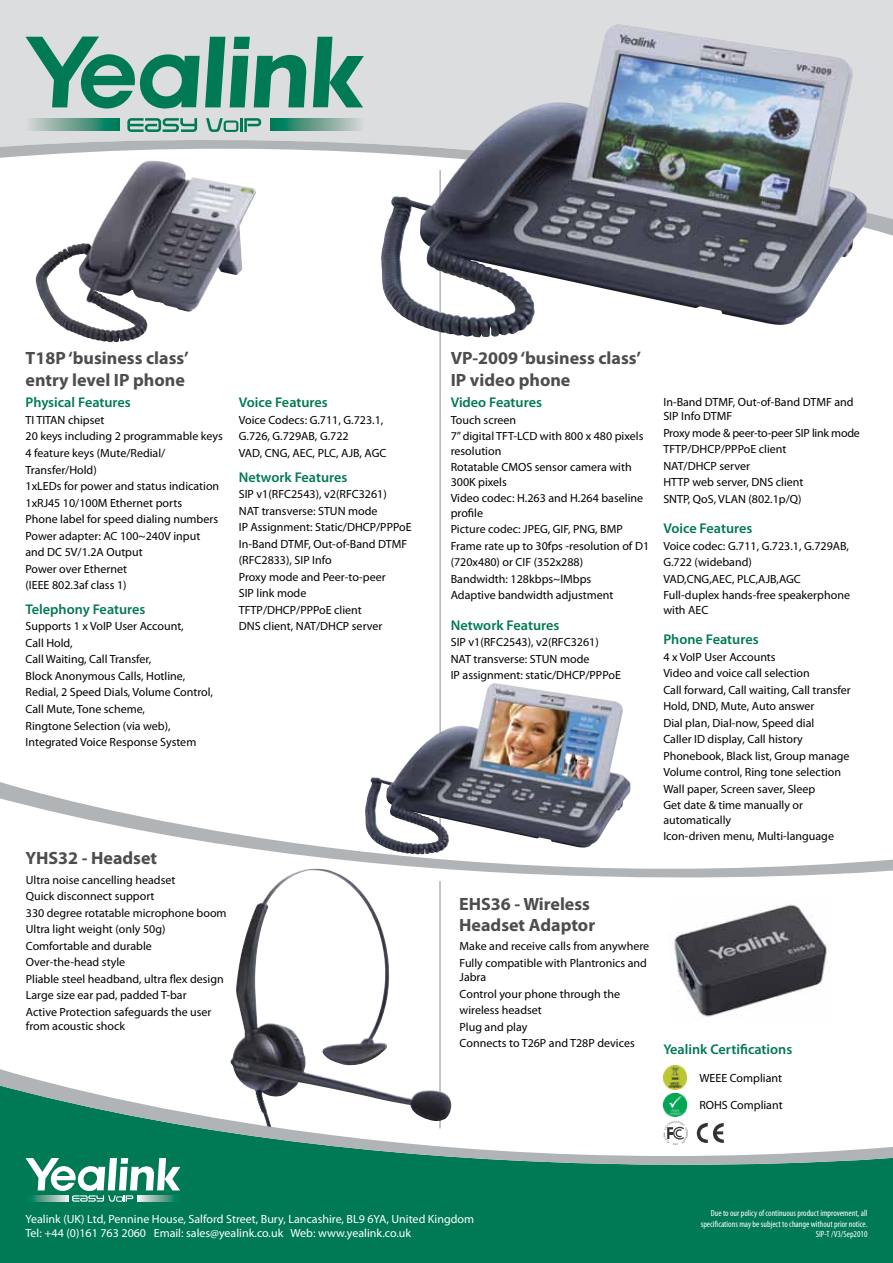
<style>
.page{position:relative;width:893px;height:1263px;background:#fff}
.page>*{position:absolute;margin:0;border:0;box-sizing:border-box;transform-origin:0 0}
.t1{font:700 17.85px/21.6px "Myriad Pro";color:#4d4d4f}
.t2{font:600 14.1px "Myriad Pro";color:#007955}
.t3{font:11.85px/16.5px "Myriad Pro";color:#000}
.t4{font:11.85px/14.4px "Myriad Pro";color:#fff}
.t5{font:condensed 9px/10.8px "Myriad Pro";color:#fff;text-align:right}
</style>
<div class="page">
<img style="left:230px;top:913px;width:211px;height:152px">
<hr style="left:439px;top:170px;width:2px;height:667px;background:#b1b4b6">
<svg style="left:0;top:782px;width:893px;height:131px"></svg>
<div style="left:0;top:0;width:893px;height:104px;background:#dcddde"></div>
<svg style="left:0;top:104px;width:893px;height:135px"></svg>
<div style="left:0;top:1200px;width:893px;height:63px;background:#007955"></div>
<svg style="left:0;top:1065px;width:893px;height:135px"></svg>
<svg style="left:26px;top:1158px;width:154px;height:44px"></svg>
<svg style="left:127px;top:118px;width:70px;height:14px"></svg>
<svg style="left:206px;top:118px;width:32px;height:14px"></svg>
<hr style="left:240px;top:118px;width:3px;height:14px;background:#007955">
<svg style="left:244px;top:118px;width:17px;height:14px"></svg>
<svg style="left:26px;top:119px;width:93px;height:12px"></svg>
<svg style="left:270px;top:119px;width:94px;height:12px"></svg>
<svg style="left:313px;top:37px;width:51px;height:70px;background:#66a795"></svg>
<svg style="left:26px;top:37px;width:280px;height:71px;background:#74ad9d"></svg>
<svg style="left:697px;top:1123px;width:27px;height:21px"></svg>
<svg style="left:663px;top:1121px;width:25px;height:24px"></svg>
<img style="left:663px;top:1066px;width:24px;height:23px">
<img style="left:663px;top:1093px;width:24px;height:24px">
<img style="left:381px;top:24px;width:486px;height:314px">
<img style="left:365px;top:683px;width:265px;height:172px">
<img style="left:36px;top:161px;width:122px;height:181px">
<img style="left:670px;top:899px;width:160px;height:118px">
<h1 class="t1" style="left:26px;top:347px;width:165px">T18P ‘business class’ entry level IP phone</h1>
<p class="t2" style="left:26px;top:394px;width:107px">Physical Features</p>
<p class="t3" style="left:26px;top:411px;width:199px">TI TITAN chipset<br>20 keys including 2 programmable keys<br>4 feature keys (Mute/Redial/<br>Transfer/Hold)<br>1xLEDs for power and status indication<br>1xRJ45 10/100M Ethernet ports<br>Phone label for speed dialing numbers<br>Power adapter: AC 100~240V input<br>and DC 5V/1.2A Output<br>Power over Ethernet<br>(IEEE 802.3af class 1)</p>
<p class="t2" style="left:26px;top:600px;width:121px">Telephony Features</p>
<p class="t3" style="left:26px;top:618px;width:189px">Supports 1 x VoIP User Account,<br>Call Hold,<br>Call Waiting, Call Transfer,<br>Block Anonymous Calls, Hotline,<br>Redial, 2 Speed Dials, Volume Control,<br>Call Mute, Tone scheme,<br>Ringtone Selection (via web),<br>Integrated Voice Response System</p>
<p class="t2" style="left:239px;top:394px;width:90px">Voice Features</p>
<p class="t3" style="left:239px;top:411px;width:149px">Voice Codecs: G.711, G.723.1,<br>G.726, G.729AB, G.722<br>VAD, CNG, AEC, PLC, AJB, AGC</p>
<p class="t2" style="left:239px;top:468px;width:110px">Network Features</p>
<p class="t3" style="left:239px;top:486px;width:174px">SIP v1(RFC2543), v2(RFC3261)<br>NAT transverse: STUN mode<br>IP Assignment: Static/DHCP/PPPoE<br>In-Band DTMF, Out-of-Band DTMF (RFC2833), SIP Info<br>Proxy mode and Peer-to-peer<br>SIP link mode<br>TFTP/DHCP/PPPoE client<br>DNS client, NAT/DHCP server</p>
<h1 class="t1" style="left:26px;top:847px;width:133px">YHS32 - Headset</h1>
<p class="t3" style="left:26px;top:871px;width:202px">Ultra noise cancelling headset<br>Quick disconnect support<br>330 degree rotatable microphone boom<br>Ultra light weight (only 50g)<br>Comfortable and durable<br>Over-the-head style<br>Pliable steel headband, ultra flex design<br>Large size ear pad, padded T-bar<br>Active Protection safeguards the user</p>
<p class="t3" style="left:26px;top:1018px;width:101px">from acoustic shock</p>
<h1 class="t1" style="left:451px;top:347px;width:192px">VP-2009 ‘business class’<br>IP video phone</h1>
<p class="t2" style="left:451px;top:394px;width:93px">Video Features</p>
<p class="t3" style="left:451px;top:411px;width:194px">Touch screen<br>7” digital TFT-LCD with 800 x 480 pixels</p>
<p class="t3" style="left:451px;top:442px;width:182px">resolution<br>Rotatable CMOS sensor camera with</p>
<p class="t3" style="left:451px;top:473px;width:194px">300K pixels<br>Video codec: H.263 and H.264 baseline</p>
<p class="t3" style="left:451px;top:504px;width:200px">profile<br>Picture codec: JPEG, GIF, PNG, BMP<br>Frame rate up to 30fps -resolution of D1 (720x480) or CIF (352x288)<br>Bandwidth: 128kbps~lMbps<br>Adaptive bandwidth adjustment</p>
<p class="t2" style="left:451px;top:616px;width:110px">Network Features</p>
<p class="t3" style="left:451px;top:634px;width:172px">SIP v1(RFC2543), v2(RFC3261)<br>NAT transverse: STUN mode<br>IP assignment: static/DHCP/PPPoE</p>
<p class="t3" style="left:663px;top:394px;width:192px;line-height:14.4px">In-Band DTMF, Out-of-Band DTMF and<br>SIP Info DTMF</p>
<p class="t3" style="left:663px;top:424px;width:198px">Proxy mode &amp; peer-to-peer SIP link mode<br>TFTP/DHCP/PPPoE client<br>NAT/DHCP server<br>HTTP web server, DNS client<br>SNTP, QoS, VLAN (802.1p/Q)</p>
<p class="t2" style="left:663px;top:519px;width:90px">Voice Features</p>
<p class="t3" style="left:663px;top:537px;width:188px">Voice codec: G.711, G.723.1, G.729AB,<br>G.722 (wideband)<br>VAD,CNG,AEC, PLC,AJB,AGC<br>Full-duplex hands-free speakerphone</p>
<p class="t3" style="left:663px;top:601px;width:47px">with AEC</p>
<p class="t2" style="left:663px;top:630px;width:97px">Phone Features</p>
<p class="t3" style="left:663px;top:648px;width:189px">4 x VoIP User Accounts<br>Video and voice call selection<br>Call forward, Call waiting, Call transfer<br>Hold, DND, Mute, Auto answer<br>Dial plan, Dial-now, Speed dial<br>Caller ID display, Call history<br>Phonebook, Black list, Group manage<br>Volume control, Ring tone selection<br>Wall paper, Screen saver, Sleep<br>Get date &amp; time manually or</p>
<p class="t3" style="left:663px;top:811px;width:172px">automatically<br>Icon-driven menu, Multi-language</p>
<h1 class="t1" style="left:459px;top:892px;width:137px">EHS36 - Wireless<br>Headset Adaptor</h1>
<p class="t3" style="left:460px;top:938px;width:191px">Make and receive calls from anywhere<br>Fully compatible with Plantronics and</p>
<p class="t3" style="left:460px;top:969px;width:177px">Jabra<br>Control your phone through the wireless headset<br>Plug and play<br>Connects to T26P and T28P devices</p>
<p class="t2" style="left:663px;top:1040px;width:130px">Yealink Certifications</p>
<p class="t3" style="left:699px;top:1069px;width:84px">WEEE Compliant</p>
<p class="t3" style="left:699px;top:1097px;width:85px">ROHS Compliant</p>
<p class="t4" style="left:26px;top:1212px;width:450px">Yealink (UK) Ltd, Pennine House, Salford Street, Bury, Lancashire, BL9 6YA, United Kingdom<br>Tel: +44 (0)161 763 2060 Email: sales@yealink.co.uk Web: www.yealink.co.uk</p>
<p class="t5" style="left:701px;top:1207px;width:168px">Due to our policy of continuous product improvement, all specifications may be subject to change without prior notice.<br>SIP-T /V3/Sep2010</p>
</div>
